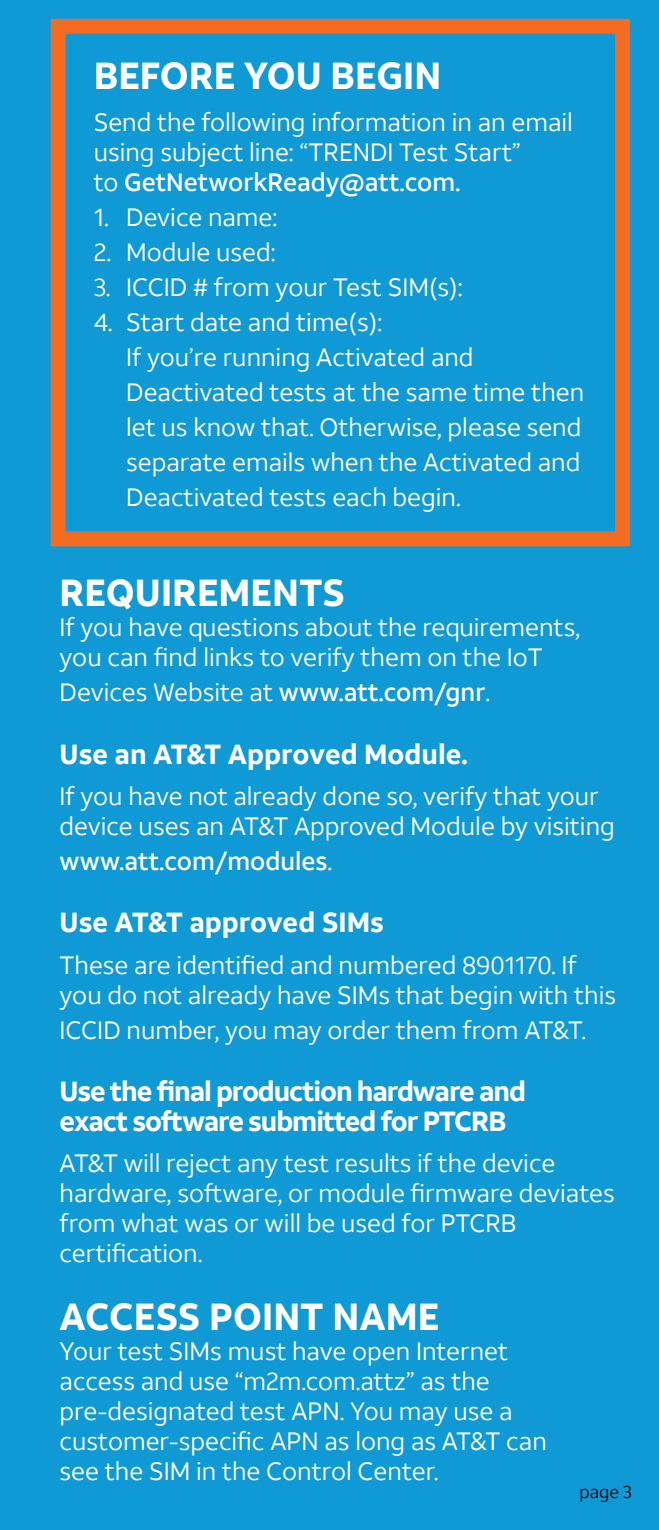
<style>
.page{position:relative;width:659px;height:1530px;background:#0f9ad6}
.page>*{position:absolute;margin:0;border:0;box-sizing:border-box;transform-origin:0 0}
.t1{font:700 37.5px "ATT Aleck Sans";color:#fff}
.t2{font:700 27.5px/30px "ATT Aleck Sans";letter-spacing:-.04em;color:#fff}
.t3{font:700 27.5px "ATT Aleck Sans";color:#fff}
.t4{font:25px/30px "ATT Aleck Sans";color:#fff}
.t5{font:500 25px "ATT Aleck Sans";color:#fff}
.t6{font:17.5px "ATT Aleck Sans";color:#000}
.s1{font-weight:500}
.s2{font-weight:400}
</style>
<div class="page">
<div style="left:51px;top:19px;width:579px;height:527px;border:15px solid #f36c21"></div>
<h1 class="t1" style="left:94px;top:52px;width:349px">BEFORE YOU BEGIN</h1>
<p class="t4" style="left:94px;top:107px;width:481px">Send the following information in an email using subject line: “TRENDI Test Start”<br>to <span class="s1">GetNetworkReady@att.com.</span></p>
<p class="t4" style="left:94px;top:202px;width:185px">1. Device name:</p>
<p class="t4" style="left:94px;top:237px;width:183px">2. Module used:</p>
<p class="t4" style="left:94px;top:272px;width:370px">3. ICCID # from your Test SIM(s):</p>
<p class="t4" style="left:126px;top:304px;width:459px;line-height:35px;text-indent:-32px">4. Start date and time(s):<br>If you’re running Activated and Deactivated tests at the same time then let us know that. Otherwise, please send separate emails when the Activated and Deactivated tests each begin.</p>
<h1 class="t1" style="left:60px;top:569px;width:287px">REQUIREMENTS</h1>
<p class="t4" style="left:60px;top:612px;width:522px">If you have questions about the requirements, you can find links to verify them on the IoT</p>
<p class="t4" style="left:60px;top:677px;width:432px">Devices Website at <span class="s1">www.att.com/gnr</span>.</p>
<p class="t3" style="left:60px;top:736px;width:410px">Use an AT&amp;T Approved Module.</p>
<p class="t4" style="left:60px;top:781px;width:557px">If you have not already done so, verify that your device uses an AT&amp;T Approved Module by visiting</p>
<p class="t5" style="left:60px;top:845px;width:274px">www.att.com/modules<span class="s2">.</span></p>
<p class="t3" style="left:60px;top:905px;width:326px">Use AT&amp;T approved SIMs</p>
<p class="t4" style="left:60px;top:950px;width:558px">These are identified and numbered 8901170. If you do not already have SIMs that begin with this</p>
<p class="t4" style="left:60px;top:1015px;width:528px">ICCID number, you may order them from AT&amp;T.</p>
<p class="t2" style="left:60px;top:1077px;width:468px">Use the final production hardware and exact software submitted for PTCRB</p>
<p class="t4" style="left:60px;top:1149px;width:556px">AT&amp;T will reject any test results if the device hardware, software, or module firmware deviates from what was or will be used for PTCRB certification.</p>
<h1 class="t1" style="left:60px;top:1293px;width:381px">ACCESS POINT NAME</h1>
<p class="t4" style="left:60px;top:1336px;width:489px">Your test SIMs must have open Internet access and use “m2m.com.attz” as the pre-designated test APN. You may use a customer-specific APN as long as AT&amp;T can see the SIM in the Control Center.</p>
<p class="t6" style="left:579px;top:1481px;width:54px">page 3</p>
</div>
